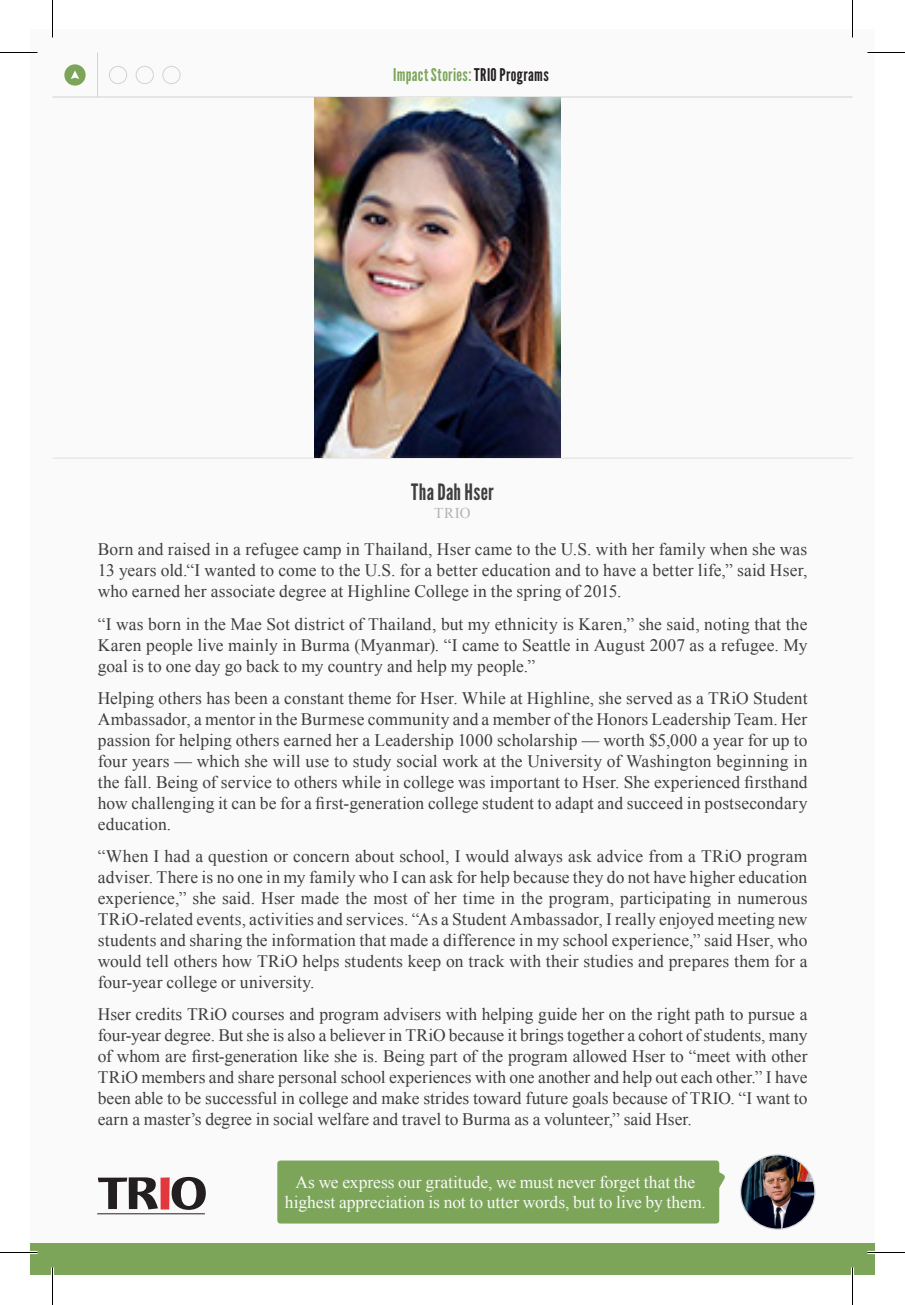
<style>
.page{position:relative;width:905px;height:1305px;background:#fff}
.page>*{position:absolute;margin:0;border:0;box-sizing:border-box;transform-origin:0 0}
.t1{font:22.5px "League Gothic";letter-spacing:.01em;color:#3e3e3f}
.Story_Text{font:17.5px/21px "Times New Roman";letter-spacing:.005em;color:#3e3e3f;text-align:justify}
.Story_Text-2{font:17.5px/20px "Times New Roman";letter-spacing:-.005em;color:#fafafa;text-align:center}
.t2{font:17.5px "League Gothic";letter-spacing:.025em;color:#7ca559}
.Story_Text-3{font:15px "Times New Roman";color:#b2b3b7}
.s1{color:#231f20}
</style>
<div class="page">
<div style="left:30px;top:30px;width:845px;height:1245px;background:#fafafa"></div>
<div style="left:30px;top:1243px;width:845px;height:32px;background:#7ca559"></div>
<hr style="left:52px;top:97px;width:800px;height:1px;background:#d1d2d4">
<hr style="left:97px;top:52px;width:1px;height:45px;background:#d1d2d4">
<div style="left:64px;top:64px;width:22px;height:22px;background:#7ca559;border-radius:50%"></div>
<div style="left:109px;top:66px;width:18px;height:18px;border:1px solid #d1d2d4;border-radius:50%"></div>
<div style="left:136px;top:66px;width:18px;height:18px;border:1px solid #d1d2d4;border-radius:50%"></div>
<div style="left:163px;top:66px;width:17px;height:18px;border:1px solid #d1d2d4;border-radius:50%"></div>
<svg style="left:71px;top:70px;width:8px;height:9px"></svg>
<svg style="left:98px;top:1177px;width:60px;height:32px"></svg>
<svg style="left:172px;top:1177px;width:34px;height:33px"></svg>
<hr style="left:98px;top:1213px;width:107px;height:1px;background:#231f20">
<div style="left:161px;top:1177px;width:9px;height:32px;background:#e1373d"></div>
<hr style="left:52px;top:458px;width:800px;height:1px;background:#d1d2d4">
<img style="left:314px;top:98px;width:247px;height:360px">
<div style="left:277px;top:1161px;width:442px;height:63px;background:#7ca559;border-radius:3px"></div>
<svg style="left:719px;top:1168px;width:6px;height:43px"></svg>
<img style="left:741px;top:1155px;width:74px;height:74px;border-radius:37px">
<div style="left:740px;top:1154px;width:76px;height:76px;border:1px solid #d1d2d4;border-radius:50%"></div>
<hr style="left:0;top:51px;width:38px;height:3px;background:#fff">
<hr style="left:868px;top:51px;width:37px;height:3px;background:#fff">
<hr style="left:0;top:1251px;width:38px;height:3px;background:#fff">
<hr style="left:868px;top:1251px;width:37px;height:3px;background:#fff">
<hr style="left:51px;top:0;width:3px;height:38px;background:#fff">
<hr style="left:51px;top:1268px;width:3px;height:37px;background:#fff">
<hr style="left:851px;top:0;width:3px;height:38px;background:#fff">
<hr style="left:851px;top:1268px;width:3px;height:37px;background:#fff">
<hr style="left:0;top:52px;width:38px;height:1px;background:#000">
<hr style="left:868px;top:52px;width:37px;height:1px;background:#000">
<hr style="left:0;top:1252px;width:38px;height:1px;background:#000">
<hr style="left:868px;top:1252px;width:37px;height:1px;background:#000">
<hr style="left:52px;top:0;width:1px;height:38px;background:#000">
<hr style="left:52px;top:1268px;width:1px;height:37px;background:#000">
<hr style="left:852px;top:0;width:1px;height:38px;background:#000">
<hr style="left:852px;top:1268px;width:1px;height:37px;background:#000">
<p class="t2" style="left:393px;top:65px;width:157px">Impact Stories: <span class="s1">TRIO Programs</span></p>
<p class="t1" style="left:411px;top:479px;width:84px">Tha Dah Hser</p>
<p class="Story_Text-3" style="left:434px;top:503px;width:38px">TRIO</p>
<p class="Story_Text" style="left:98px;top:539px;width:711px">Born and raised in a refugee camp in Thailand, Hser came to the U.S. with her family when she was 13 years old.“I wanted to come to the U.S. for a better education and to have a better life,” said Hser, who earned her associate degree at Highline College in the spring of 2015.</p>
<p class="Story_Text" style="left:98px;top:613px;width:711px">“I was born in the Mae Sot district of Thailand, but my ethnicity is Karen,” she said, noting that the Karen people live mainly in Burma (Myanmar). “I came to Seattle in August 2007 as a refugee. My goal is to one day go back to my country and help my people.”</p>
<p class="Story_Text" style="left:98px;top:687px;width:711px">Helping others has been a constant theme for Hser. While at Highline, she served as a TRiO Student Ambassador, a mentor in the Burmese community and a member of the Honors Leadership Team. Her passion for helping others earned her a Leadership 1000 scholarship — worth $5,000 a year for up to four years — which she will use to study social work at the University of Washington beginning in the fall. Being of service to others while in college was important to Hser. She experienced firsthand how challenging it can be for a first-generation college student to adapt and succeed in postsecondary education.</p>
<p class="Story_Text" style="left:98px;top:846px;width:711px">“When I had a question or concern about school, I would always ask advice from a TRiO program adviser. There is no one in my family who I can ask for help because they do not have higher education experience,” she said. Hser made the most of her time in the program, participating in numerous TRiO-related events, activities and services. “As a Student Ambassador, I really enjoyed meeting new students and sharing the information that made a difference in my school experience,” said Hser, who would tell others how TRiO helps students keep on track with their studies and prepares them for a four-year college or university.</p>
<p class="Story_Text" style="left:98px;top:1004px;width:711px">Hser credits TRiO courses and program advisers with helping guide her on the right path to pursue a four-year degree. But she is also a believer in TRiO because it brings together a cohort of students, many of whom are first-generation like she is. Being part of the program allowed Hser to “meet with other TRiO members and share personal school experiences with one another and help out each other.” I have been able to be successful in college and make strides toward future goals because of TRIO. “I want to earn a master’s degree in social welfare and travel to Burma as a volunteer,” said Hser.</p>
<p class="Story_Text-2" style="left:285px;top:1172px;width:423px">As we express our gratitude, we must never forget that the highest appreciation is not to utter words, but to live by them.</p>
</div>
